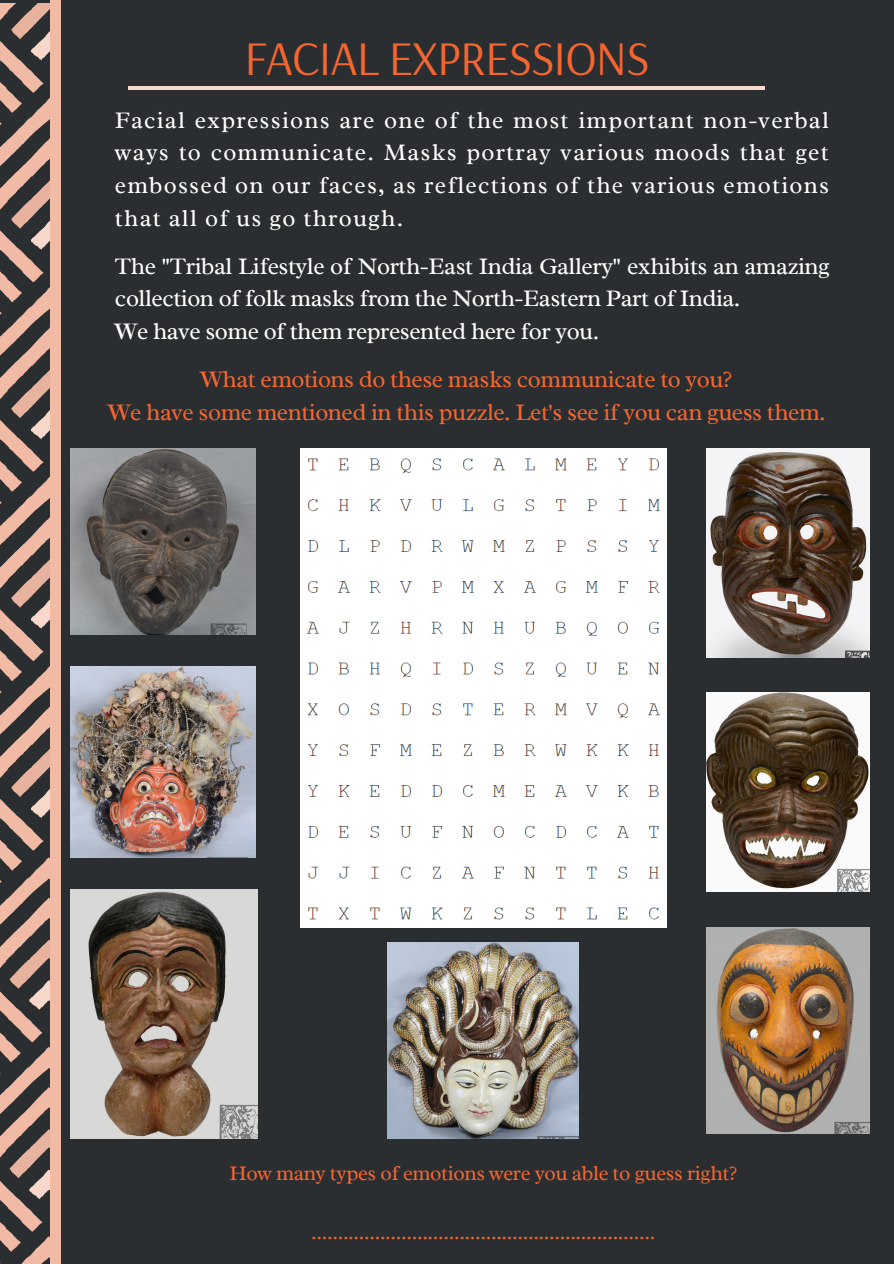
<style>
.page{position:relative;width:894px;height:1264px;background:#fff}
.page>*{position:absolute;margin:0;border:0;box-sizing:border-box;transform-origin:0 0}
.t1{font:48px "Arsenal";letter-spacing:-.02em;color:#f46530}
.t2{font:24px/32.7px "Radley";letter-spacing:-.02em;color:#fff;text-align:justify}
.t3{font:24px "Radley";letter-spacing:-.02em;color:#f46530}
.t4{font:21px "Radley";letter-spacing:-.02em;color:#f46530}
</style>
<div class="page">
<div style="left:0;top:0;width:893px;height:1263px;background:#2a2e30"></div>
<svg style="left:0;top:3px;width:50px;height:1260px"></svg>
<div style="left:50px;top:0;width:10px;height:1263px;background:#f0baa5"></div>
<hr style="left:129px;top:86px;width:636px;height:3px;background:#f8d8cb">
<img style="left:706px;top:927px;width:163px;height:206px">
<img style="left:706px;top:692px;width:163px;height:199px">
<img style="left:706px;top:448px;width:163px;height:210px">
<img style="left:71px;top:889px;width:187px;height:249px">
<img style="left:71px;top:666px;width:184px;height:191px">
<img style="left:71px;top:448px;width:184px;height:186px">
<img style="left:387px;top:942px;width:191px;height:196px">
<div style="left:300px;top:448px;width:366px;height:479px;background:#fff"></div>
<p class="t1" style="left:244px;top:27px;width:406px">FACIAL EXPRESSIONS</p>
<p class="t2" style="left:115px;top:103px;width:715px">Facial expressions are one of the most important non-verbal ways to communicate. Masks portray various moods that get embossed on our faces, as reflections of the various emotions that all of us go through.</p>
<p class="t2" style="left:115px;top:249px;width:716px">The "Tribal Lifestyle of North-East India Gallery" exhibits an amazing collection of folk masks from the North-Eastern Part of India.</p>
<p class="t2" style="left:115px;top:315px;width:485px">We have some of them represented here for you.</p>
<p class="t3" style="left:200px;top:364px;width:533px">What emotions do these masks communicate to you?</p>
<p class="t3" style="left:108px;top:397px;width:719px">We have some mentioned in this puzzle. Let's see if you can guess them.</p>
<p class="t4" style="left:229px;top:1160px;width:509px">How many types of emotions were you able to guess right?</p>
<p class="t4" style="left:311px;top:1218px;width:345px">.................................................................</p>
</div>
